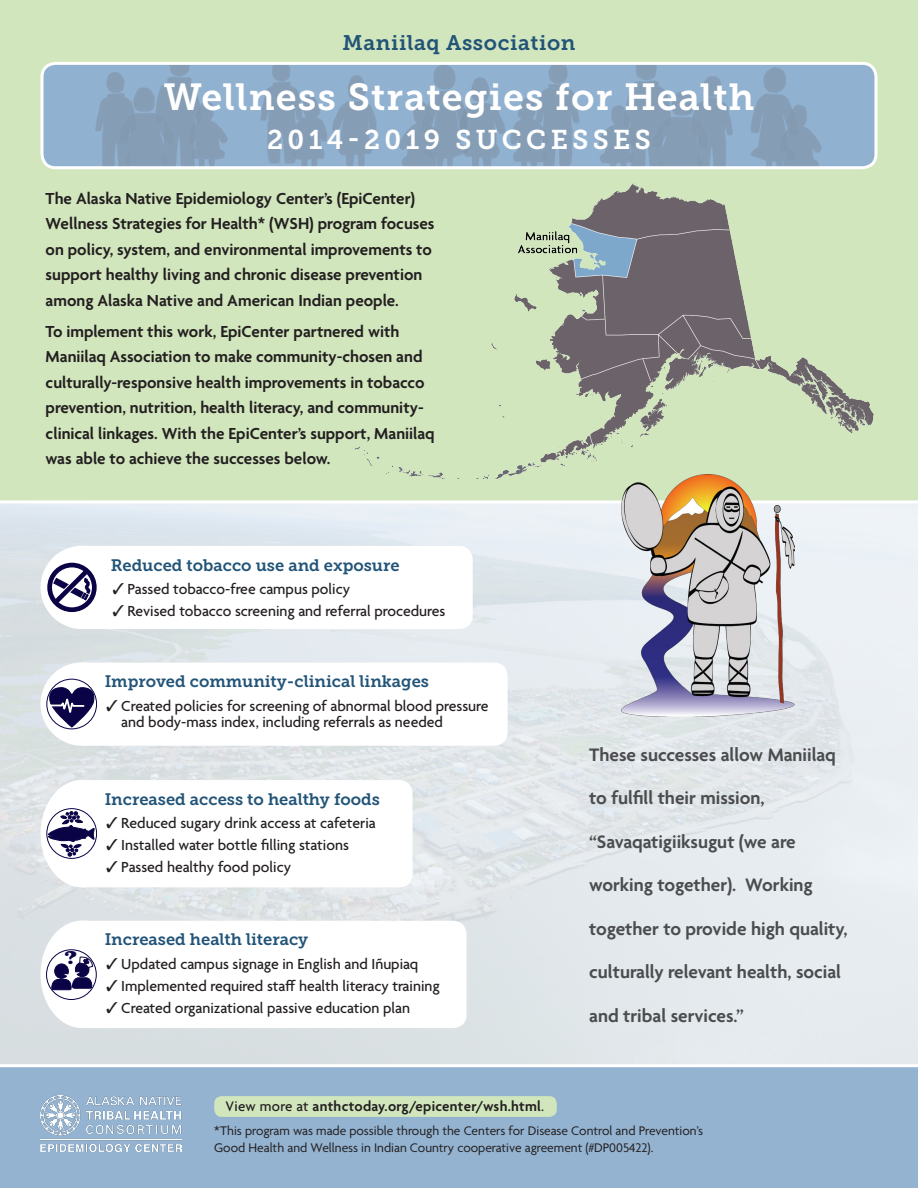
<style>
.page{position:relative;width:918px;height:1188px;background:#fff}
.page>*{position:absolute;margin:0;border:0;box-sizing:border-box;transform-origin:0 0}
.t1{font:37.5px "Museo Slab 700";letter-spacing:.03em;color:#fff}
.t2{font:27px "Museo Slab 700";letter-spacing:.16em;color:#fff}
.Subhead{font:21px "Museo Slab 700";letter-spacing:.03em;color:#225478}
.Body_text_11_5_bold{font:600 19.5px "Agenda";color:#4b4c4d}
.Body_text_11_5_bold-2{font:600 17.25px/25.5px "Agenda";color:#231f20}
.t3{font:900 17.1px "Superclarendon";color:#0a0346;scale:1.21 1}
.Subhead_2{font:16.5px "Museo Slab 700";color:#225478}
.Body_bullet_text{font:500 15.75px/16.5px "Agenda";color:#231f20}
.Body_Text_10_pt{font:600 15px "Agenda";letter-spacing:.02em;color:#231f20}
.Body_Text_11pt{font:13.5px/16.2px "Agenda";color:#231f20}
.s1{font-weight:500}
</style>
<div class="page">
<div style="left:0;top:458px;width:918px;height:629px;background:linear-gradient(to right,#dae1e4,#e9edf1)"></div>
<div style="left:0;top:0;width:918px;height:502px;background:#d1e6bd"></div>
<div style="left:0;top:1066px;width:918px;height:122px;background:#93b3d1"></div>
<div style="left:42px;top:63px;width:834px;height:105px;background:#91b1d0;border-radius:13px"></div>
<img style="left:95px;top:66px;width:133px;height:99px">
<img style="left:399px;top:66px;width:56px;height:99px">
<img style="left:260px;top:66px;width:117px;height:99px">
<img style="left:599px;top:66px;width:134px;height:99px">
<img style="left:750px;top:67px;width:72px;height:98px">
<img style="left:455px;top:66px;width:125px;height:99px">
<div style="left:40px;top:62px;width:838px;height:107px;border:3px solid #fff;border-radius:13px"></div>
<img style="left:40px;top:1095px;width:141px;height:57px">
<div style="left:214px;top:1096px;width:343px;height:21px;background:#d1e6bd;border-radius:8px"></div>
<div style="left:71px;top:546px;width:402px;height:83px;background:#fff;border-radius:13px"></div>
<div style="left:40px;top:546px;width:84px;height:83px;background:#fff;border-radius:50%"></div>
<div style="left:47px;top:563px;width:50px;height:49px;border:5px solid #0a0346;border-radius:50%"></div>
<svg style="left:48px;top:564px;width:46px;height:45px"></svg>
<div style="left:71px;top:663px;width:437px;height:83px;background:#fff;border-radius:14px"></div>
<div style="left:40px;top:662px;width:84px;height:84px;background:#fff;border-radius:50%"></div>
<svg style="left:47px;top:679px;width:50px;height:50px"></svg>
<div style="left:46px;top:679px;width:51px;height:50px;border:1px solid #0a0346;border-radius:50%"></div>
<svg style="left:48px;top:687px;width:48px;height:41px"></svg>
<div style="left:71px;top:921px;width:396px;height:107px;background:#fff;border-radius:13px"></div>
<div style="left:40px;top:921px;width:84px;height:107px;background:#fff;border-radius:50%"></div>
<svg style="left:47px;top:950px;width:49px;height:50px"></svg>
<div style="left:46px;top:949px;width:51px;height:51px;border:1px solid #0a0346;border-radius:50%"></div>
<svg style="left:51px;top:956px;width:43px;height:34px"></svg>
<div style="left:71px;top:780px;width:342px;height:107px;background:#fff;border-radius:13px"></div>
<div style="left:40px;top:780px;width:84px;height:107px;background:#fff;border-radius:50%"></div>
<div style="left:46px;top:808px;width:51px;height:51px;border:1px solid #0a0346;border-radius:50%"></div>
<svg style="left:48px;top:811px;width:47px;height:46px"></svg>
<hr style="left:0;top:500px;width:918px;height:3px;background:#fff">
<hr style="left:0;top:1064px;width:918px;height:3px;background:#fff">
<img style="left:622px;top:479px;width:172px;height:237px">
<img style="left:354px;top:183px;width:520px;height:296px">
<p class="Subhead" style="left:342px;top:31px;width:235px">Maniilaq Association</p>
<p class="t1" style="left:164px;top:76px;width:592px">Wellness Strategies for Health</p>
<p class="t2" style="left:267px;top:124px;width:385px">2014-2019 SUCCESSES</p>
<p class="Body_text_11_5_bold-2" style="left:46px;top:185px;width:390px">The Alaska Native Epidemiology Center’s (EpiCenter)<br>Wellness Strategies for Health* (WSH) program focuses on policy, system, and environmental improvements to support healthy living and chronic disease prevention among Alaska Native and American Indian people.</p>
<p class="Body_text_11_5_bold-2" style="left:46px;top:318px;width:390px">To implement this work, EpiCenter partnered with Maniilaq Association to make community-chosen and culturally-responsive health improvements in tobacco prevention, nutrition, health literacy, and community&shy;clinical linkages. With the EpiCenter’s support, Maniilaq was able to achieve the successes below.</p>
<p class="Subhead_2" style="left:111px;top:556px;width:290px">Reduced tobacco use and exposure</p>
<p class="Body_bullet_text" style="left:112px;top:580px;width:239px">✓ Passed tobacco-free campus policy</p>
<p class="Body_bullet_text" style="left:112px;top:602px;width:335px">✓ Revised tobacco screening and referral procedures</p>
<p class="t3" style="left:64px;top:946px;width:12px">?</p>
<p class="Subhead_2" style="left:105px;top:672px;width:326px">Improved community-clinical linkages</p>
<p class="Body_bullet_text" style="left:121px;top:697px;width:369px;text-indent:-15px">✓ Created policies for screening of abnormal blood pressure and body-mass index, including referrals as needed</p>
<p class="Subhead_2" style="left:105px;top:790px;width:277px">Increased access to healthy foods</p>
<p class="Body_bullet_text" style="left:106px;top:814px;width:271px">✓ Reduced sugary drink access at cafeteria</p>
<p class="Body_bullet_text" style="left:106px;top:836px;width:244px">✓ Installed water bottle filling stations</p>
<p class="Body_bullet_text" style="left:106px;top:858px;width:186px">✓ Passed healthy food policy</p>
<p class="Subhead_2" style="left:105px;top:930px;width:205px">Increased health literacy</p>
<p class="Body_bullet_text" style="left:106px;top:955px;width:314px">✓ Updated campus signage in English and Iñupiaq</p>
<p class="Body_bullet_text" style="left:106px;top:977px;width:335px">✓ Implemented required staff health literacy training</p>
<p class="Body_bullet_text" style="left:106px;top:999px;width:305px">✓ Created organizational passive education plan</p>
<p class="Body_text_11_5_bold" style="left:589px;top:743px;width:248px">These successes allow Maniilaq</p>
<p class="Body_text_11_5_bold" style="left:589px;top:786px;width:177px">to fulfill their mission,</p>
<p class="Body_text_11_5_bold" style="left:589px;top:830px;width:208px">“Savaqatigiiksugut (we are</p>
<p class="Body_text_11_5_bold" style="left:589px;top:873px;width:225px">working together). Working</p>
<p class="Body_text_11_5_bold" style="left:589px;top:917px;width:260px">together to provide high quality,</p>
<p class="Body_text_11_5_bold" style="left:589px;top:960px;width:253px">culturally relevant health, social</p>
<p class="Body_text_11_5_bold" style="left:589px;top:1004px;width:156px">and tribal services.”</p>
<p class="Body_Text_10_pt" style="left:225px;top:1097px;width:320px"><span class="s1">View more at</span> anthctoday.org/epicenter/wsh.html<span class="s1">.</span></p>
<p class="Body_Text_11pt" style="left:214px;top:1123px;width:490px">*This program was made possible through the Centers for Disease Control and Prevention’s<br>Good Health and Wellness in Indian Country cooperative agreement (#DP005422).</p>
</div>
